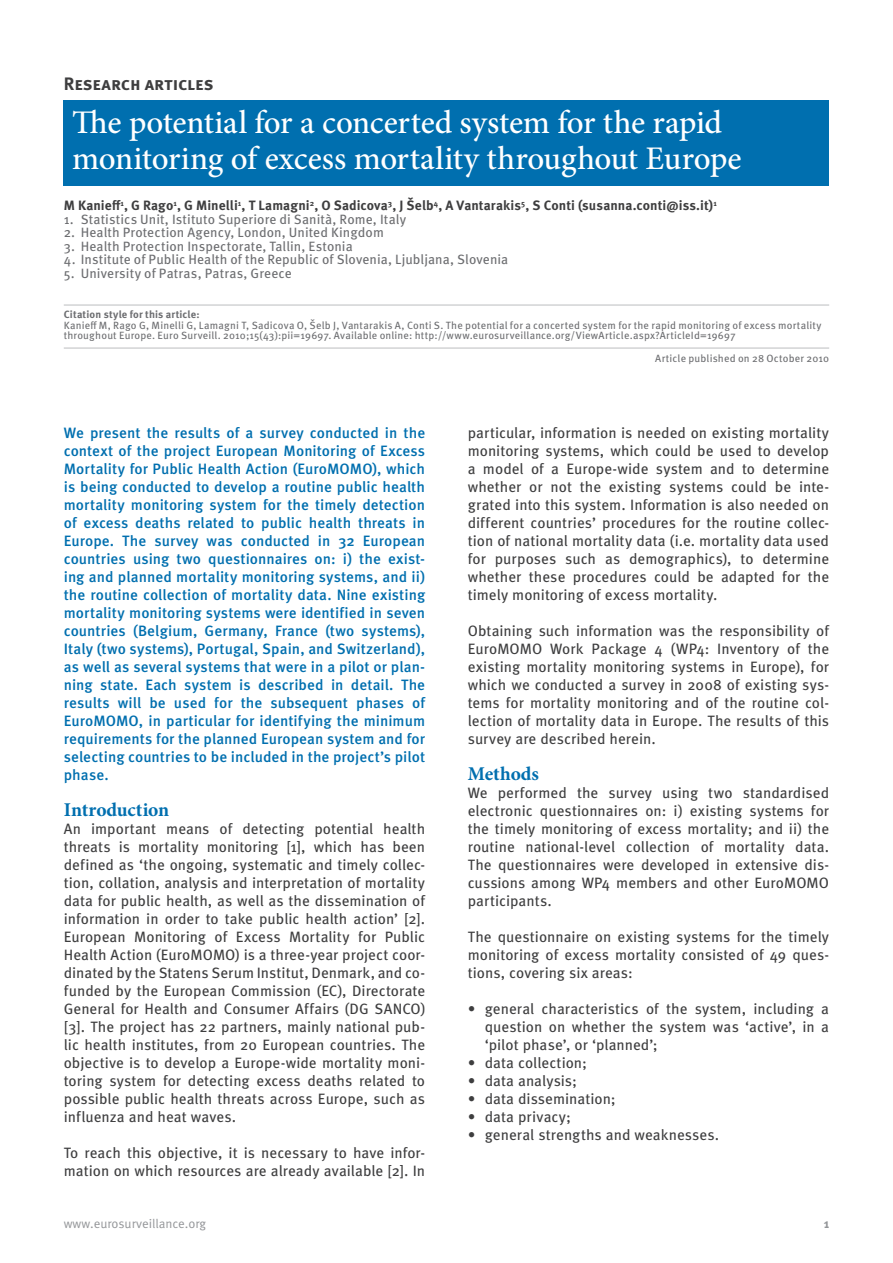
<style>
.page{position:relative;width:893px;height:1263px;background:#fff}
.page>*{position:absolute;margin:0;border:0;box-sizing:border-box;transform-origin:0 0}
.t1{font:500 33px/36px "Minion Pro";letter-spacing:-.01em;color:#fff}
.t2{font:700 19.5px "Minion Pro";color:#006faf}
.t3{font:700 18px "Meta Pro";color:#3e3e3f}
.t4{font:15px/18px "Meta Pro";color:#3e3e3f;text-align:justify}
.t5{font:500 15px/18px "Meta Pro";color:#006faf;text-align:justify}
.t6{font:13.5px "Meta Pro";letter-spacing:.01em;color:#6c6d70}
.t7{font:700 13.5px "Meta Pro";letter-spacing:.005em;color:#3e3e3f}
.t8{font:12.75px "Meta Pro";color:#939598}
.t9{font:700 12.75px "Meta Pro";color:#939598}
.t10{font:10.5px/10.5px "Meta Pro";letter-spacing:.015em;color:#6c6d70}
.t11{font:700 10.5px "Meta Pro";letter-spacing:.015em;color:#6c6d70}
</style>
<div class="page">
<hr style="left:64px;top:305px;width:765px;height:1px;background:#bcbdc0">
<hr style="left:64px;top:348px;width:765px;height:1px;background:#bcbdc0">
<div style="left:64px;top:100px;width:765px;height:86px;background:#006faf"></div>
<p class="t3" style="left:64px;top:72px;width:151px">Research articles</p>
<h1 class="t1" style="left:72px;top:104px;width:671px">The potential for a concerted system for the rapid monitoring of excess mortality throughout Europe</h1>
<p class="t7" style="left:64px;top:197px;width:655px">M Kanieff<sup>1</sup>, G Rago<sup>1</sup>, G Minelli<sup>1</sup>, T Lamagni<sup>2</sup>, O Sadicova<sup>3</sup>, J Šelb<sup>4</sup>, A Vantarakis<sup>5</sup>, S Conti (susanna.conti@iss.it)<sup>1</sup></p>
<p class="t6" style="left:64px;top:211px;width:344px">1. Statistics Unit, Istituto Superiore di Sanità, Rome, Italy</p>
<p class="t6" style="left:64px;top:224px;width:322px">2. Health Protection Agency, London, United Kingdom</p>
<p class="t6" style="left:64px;top:238px;width:291px">3. Health Protection Inspectorate, Tallin, Estonia</p>
<p class="t6" style="left:64px;top:251px;width:446px">4. Institute of Public Health of the Republic of Slovenia, Ljubljana, Slovenia</p>
<p class="t6" style="left:64px;top:265px;width:229px">5. University of Patras, Patras, Greece</p>
<p class="t11" style="left:64px;top:308px;width:137px">Citation style for this article:</p>
<p class="t10" style="left:64px;top:320px;width:759px">Kanieff M, Rago G, Minelli G, Lamagni T, Sadicova O, Šelb J, Vantarakis A, Conti S. The potential for a concerted system for the rapid monitoring of excess mortality throughout Europe. Euro Surveill. 2010;15(43):pii=19697. Available online: http://www.eurosurveillance.org/ViewArticle.aspx?ArticleId=19697</p>
<p class="t10" style="left:655px;top:354px;width:175px">Article published on 28 October 2010</p>
<p class="t5" style="left:64px;top:424px;width:363px">We present the results of a survey conducted in the context of the project European Monitoring of Excess Mortality for Public Health Action (EuroMOMO), which is being conducted to develop a routine public health mortality monitoring system for the timely detection of excess deaths related to public health threats in Europe. The survey was conducted in 32 European countries using two questionnaires on: i) the exist&shy;ing and planned mortality monitoring systems, and ii) the routine collection of mortality data. Nine existing mortality monitoring systems were identified in seven countries (Belgium, Germany, France (two systems), Italy (two systems), Portugal, Spain, and Switzerland), as well as several systems that were in a pilot or plan&shy;ning state. Each system is described in detail. The results will be used for the subsequent phases of EuroMOMO, in particular for identifying the minimum requirements for the planned European system and for selecting countries to be included in the project’s pilot phase.</p>
<h2 class="t2" style="left:64px;top:796px;width:107px">Introduction</h2>
<p class="t4" style="left:64px;top:820px;width:363px">An important means of detecting potential health threats is mortality monitoring [1], which has been defined as ‘the ongoing, systematic and timely collec&shy;tion, collation, analysis and interpretation of mortality data for public health, as well as the dissemination of information in order to take public health action’ [2].<br>European Monitoring of Excess Mortality for Public Health Action (EuroMOMO) is a three-year project coor&shy;dinated by the Statens Serum Institut, Denmark, and co&shy;funded by the European Commission (EC), Directorate General for Health and Consumer Affairs (DG SANCO) [3]. The project has 22 partners, mainly national pub&shy;lic health institutes, from 20 European countries. The objective is to develop a Europe-wide mortality moni&shy;toring system for detecting excess deaths related to possible public health threats across Europe, such as influenza and heat waves.</p>
<p class="t4" style="left:64px;top:1144px;width:363px">To reach this objective, it is necessary to have infor&shy;mation on which resources are already available [2]. In</p>
<p class="t4" style="left:468px;top:424px;width:363px">particular, information is needed on existing mortality monitoring systems, which could be used to develop a model of a Europe-wide system and to determine whether or not the existing systems could be inte&shy;grated into this system. Information is also needed on different countries’ procedures for the routine collec&shy;tion of national mortality data (i.e. mortality data used for purposes such as demographics), to determine whether these procedures could be adapted for the timely monitoring of excess mortality.</p>
<p class="t4" style="left:468px;top:622px;width:363px">Obtaining such information was the responsibility of EuroMOMO Work Package 4 (WP4: Inventory of the existing mortality monitoring systems in Europe), for which we conducted a survey in 2008 of existing sys&shy;tems for mortality monitoring and of the routine col&shy;lection of mortality data in Europe. The results of this survey are described herein.</p>
<h2 class="t2" style="left:468px;top:760px;width:73px">Methods</h2>
<p class="t4" style="left:468px;top:784px;width:363px">We performed the survey using two standardised electronic questionnaires on: i) existing systems for the timely monitoring of excess mortality; and ii) the routine national-level collection of mortality data.<br>The questionnaires were developed in extensive dis&shy;cussions among WP4 members and other EuroMOMO participants.</p>
<p class="t4" style="left:468px;top:928px;width:363px">The questionnaire on existing systems for the timely monitoring of excess mortality consisted of 49 ques&shy;tions, covering six areas:</p>
<p class="t4" style="left:485px;top:1000px;width:346px;text-indent:-17px">• general characteristics of the system, including a question on whether the system was ‘active’, in a ‘pilot phase’, or ‘planned’;</p>
<p class="t4" style="left:468px;top:1054px;width:121px">• data collection;</p>
<p class="t4" style="left:468px;top:1072px;width:111px">• data analysis;</p>
<p class="t4" style="left:468px;top:1090px;width:150px">• data dissemination;</p>
<p class="t4" style="left:468px;top:1108px;width:105px">• data privacy;</p>
<p class="t4" style="left:468px;top:1126px;width:253px">• general strengths and weaknesses.</p>
<p class="t8" style="left:64px;top:1215px;width:144px">www.eurosurveillance.org</p>
<p class="t9" style="left:824px;top:1215px;width:7px">1</p>
</div>
